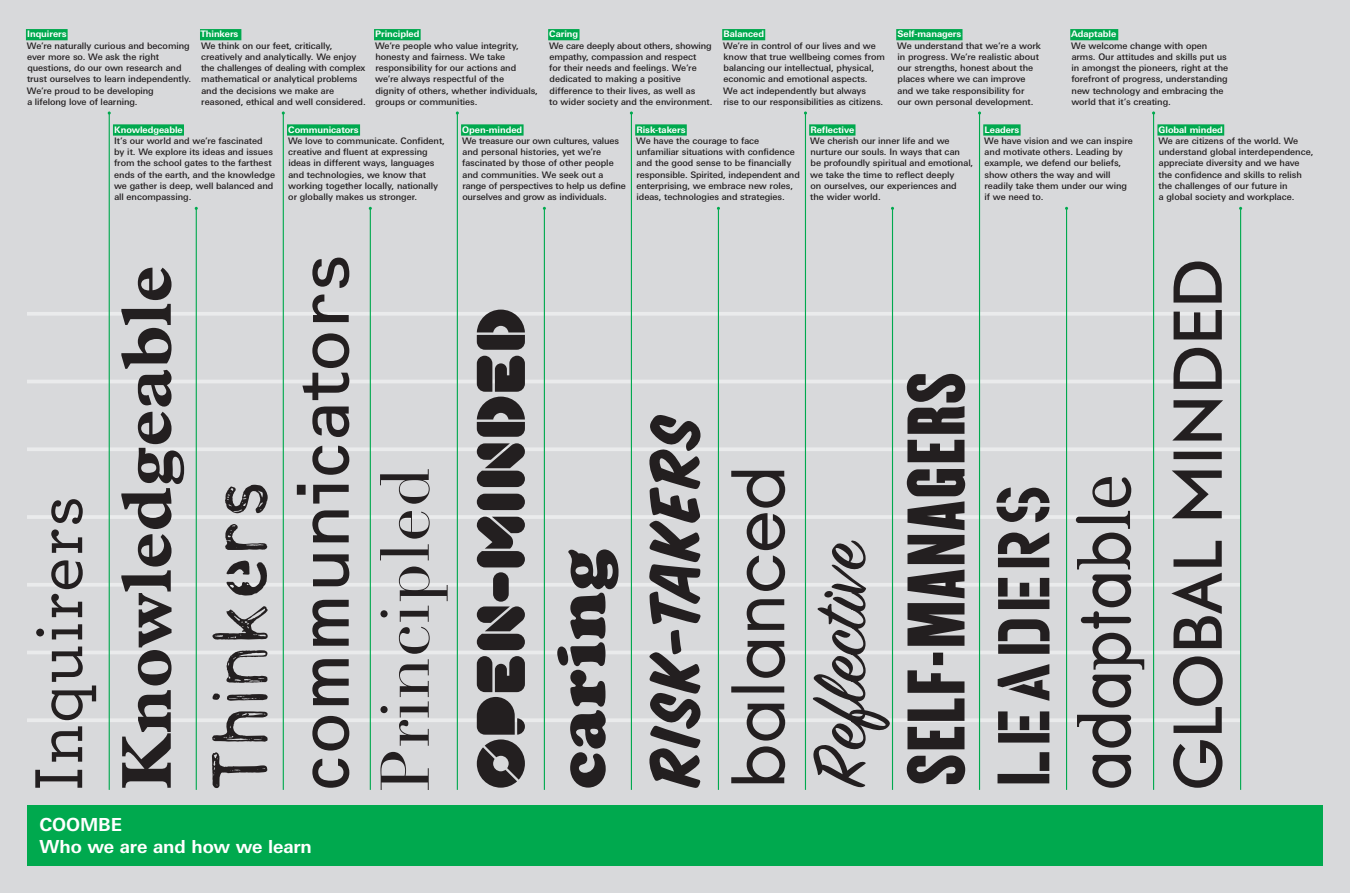
<style>
.page{position:relative;width:1350px;height:893px;background:#d8d9db}
.page>*{position:absolute;margin:0;border:0;box-sizing:border-box;transform-origin:0 0}
.t1{font:700 18px/21px "Linotype Univers Basic";letter-spacing:-.01em;color:#fff}
.t2{font:500 9px/11.2px "Linotype Univers Basic";letter-spacing:-.005em;color:#231f20}
.t3{font:700 9px "Linotype Univers Basic";letter-spacing:-.005em;color:#fff}
</style>
<div class="page">
<div style="left:374px;top:29px;width:47px;height:11px;background:#00a94e"></div>
<div style="left:27px;top:806px;width:1296px;height:60px;background:#00a94e"></div>
<hr style="left:27px;top:312px;width:1214px;height:4px;background:#eaebec">
<hr style="left:27px;top:380px;width:1214px;height:3px;background:#eaebec">
<hr style="left:27px;top:447px;width:1214px;height:4px;background:#eaebec">
<hr style="left:27px;top:515px;width:1214px;height:4px;background:#eaebec">
<hr style="left:27px;top:583px;width:1214px;height:4px;background:#eaebec">
<hr style="left:27px;top:651px;width:1214px;height:3px;background:#eaebec">
<hr style="left:27px;top:718px;width:1214px;height:4px;background:#eaebec">
<svg style="left:35px;top:499px;width:61px;height:289px"></svg>
<svg style="left:121px;top:268px;width:63px;height:520px"></svg>
<svg style="left:212px;top:485px;width:56px;height:303px"></svg>
<svg style="left:380px;top:469px;width:68px;height:321px"></svg>
<svg style="left:477px;top:310px;width:48px;height:478px"></svg>
<svg style="left:557px;top:549px;width:62px;height:239px"></svg>
<svg style="left:649px;top:415px;width:52px;height:373px"></svg>
<svg style="left:731px;top:471px;width:54px;height:312px"></svg>
<svg style="left:813px;top:540px;width:77px;height:248px"></svg>
<svg style="left:907px;top:374px;width:58px;height:410px"></svg>
<svg style="left:997px;top:488px;width:53px;height:295px"></svg>
<svg style="left:1076px;top:477px;width:68px;height:311px"></svg>
<svg style="left:297px;top:258px;width:52px;height:530px"></svg>
<div style="left:26px;top:29px;width:42px;height:11px;background:#00a94e"></div>
<div style="left:200px;top:29px;width:41px;height:11px;background:#00a94e"></div>
<div style="left:548px;top:29px;width:32px;height:11px;background:#00a94e"></div>
<div style="left:722px;top:29px;width:43px;height:11px;background:#00a94e"></div>
<div style="left:896px;top:29px;width:67px;height:11px;background:#00a94e"></div>
<div style="left:113px;top:124px;width:71px;height:12px;background:#00a94e"></div>
<div style="left:287px;top:124px;width:73px;height:12px;background:#00a94e"></div>
<div style="left:461px;top:124px;width:63px;height:12px;background:#00a94e"></div>
<div style="left:635px;top:124px;width:52px;height:12px;background:#00a94e"></div>
<div style="left:809px;top:124px;width:47px;height:12px;background:#00a94e"></div>
<div style="left:983px;top:124px;width:38px;height:12px;background:#00a94e"></div>
<div style="left:1157px;top:124px;width:67px;height:12px;background:#00a94e"></div>
<div style="left:1070px;top:29px;width:48px;height:11px;background:#00a94e"></div>
<hr style="left:109px;top:112px;width:1px;height:678px;background:#00a94e">
<hr style="left:196px;top:208px;width:1px;height:582px;background:#00a94e">
<hr style="left:283px;top:113px;width:1px;height:677px;background:#00a94e">
<hr style="left:370px;top:208px;width:1px;height:582px;background:#00a94e">
<hr style="left:457px;top:113px;width:1px;height:677px;background:#00a94e">
<hr style="left:544px;top:209px;width:1px;height:581px;background:#00a94e">
<hr style="left:631px;top:112px;width:1px;height:678px;background:#00a94e">
<hr style="left:718px;top:209px;width:1px;height:581px;background:#00a94e">
<hr style="left:805px;top:112px;width:1px;height:678px;background:#00a94e">
<hr style="left:892px;top:209px;width:1px;height:581px;background:#00a94e">
<hr style="left:979px;top:112px;width:1px;height:678px;background:#00a94e">
<hr style="left:1153px;top:112px;width:1px;height:678px;background:#00a94e">
<hr style="left:1066px;top:209px;width:1px;height:581px;background:#00a94e">
<hr style="left:1240px;top:209px;width:1px;height:581px;background:#00a94e">
<svg style="left:1171px;top:261px;width:52px;height:527px"></svg>
<p class="t3" style="left:27px;top:29px;width:41px">Inquirers</p>
<p class="t2" style="left:27px;top:40px;width:166px">We’re naturally curious and becoming ever more so. We ask the right questions, do our own research and trust ourselves to learn independently.<br>We’re proud to be developing<br>a lifelong love of learning.</p>
<p class="t3" style="left:200px;top:29px;width:40px">Thinkers</p>
<p class="t2" style="left:201px;top:40px;width:166px">We think on our feet, critically, creatively and analytically. We enjoy the challenges of dealing with complex mathematical or analytical problems and the decisions we make are reasoned, ethical and well considered.</p>
<p class="t3" style="left:375px;top:29px;width:46px">Principled</p>
<p class="t2" style="left:375px;top:40px;width:164px">We’re people who value integrity, honesty and fairness. We take responsibility for our actions and we’re always respectful of the<br>dignity of others, whether individuals, groups or communities.</p>
<p class="t3" style="left:549px;top:29px;width:30px">Caring</p>
<p class="t2" style="left:549px;top:40px;width:165px">We care deeply about others, showing empathy, compassion and respect<br>for their needs and feelings. We’re dedicated to making a positive difference to their lives, as well as<br>to wider society and the environment.</p>
<p class="t3" style="left:723px;top:29px;width:42px">Balanced</p>
<p class="t2" style="left:723px;top:40px;width:163px">We’re in control of our lives and we know that true wellbeing comes from balancing our intellectual, physical, economic and emotional aspects.<br>We act independently but always<br>rise to our responsibilities as citizens.</p>
<p class="t3" style="left:897px;top:29px;width:65px">Self-managers</p>
<p class="t2" style="left:897px;top:40px;width:145px">We understand that we’re a work in progress. We’re realistic about our strengths, honest about the places where we can improve and we take responsibility for<br>our own personal development.</p>
<p class="t3" style="left:1071px;top:29px;width:47px">Adaptable</p>
<p class="t2" style="left:1071px;top:40px;width:158px">We welcome change with open arms. Our attitudes and skills put us in amongst the pioneers, right at the forefront of progress, understanding new technology and embracing the world that it’s creating.</p>
<p class="t3" style="left:114px;top:124px;width:70px">Knowledgeable</p>
<p class="t2" style="left:114px;top:135px;width:163px">It’s our world and we’re fascinated by it. We explore its ideas and issues from the school gates to the farthest ends of the earth, and the knowledge we gather is deep, well balanced and all encompassing.</p>
<p class="t3" style="left:288px;top:124px;width:72px">Communicators</p>
<p class="t2" style="left:288px;top:135px;width:158px">We love to communicate. Confident, creative and fluent at expressing ideas in different ways, languages and technologies, we know that working together locally, nationally or globally makes us stronger.</p>
<p class="t3" style="left:462px;top:124px;width:62px">Open-minded</p>
<p class="t2" style="left:462px;top:135px;width:165px">We treasure our own cultures, values and personal histories, yet we’re fascinated by those of other people and communities. We seek out a range of perspectives to help us define ourselves and grow as individuals.</p>
<p class="t3" style="left:636px;top:124px;width:51px">Risk-takers</p>
<p class="t2" style="left:636px;top:135px;width:165px">We have the courage to face unfamiliar situations with confidence and the good sense to be financially responsible. Spirited, independent and enterprising, we embrace new roles, ideas, technologies and strategies.</p>
<p class="t3" style="left:810px;top:124px;width:45px">Reflective</p>
<p class="t2" style="left:810px;top:135px;width:165px">We cherish our inner life and we nurture our souls. In ways that can<br>be profoundly spiritual and emotional, we take the time to reflect deeply<br>on ourselves, our experiences and<br>the wider world.</p>
<p class="t3" style="left:984px;top:124px;width:36px">Leaders</p>
<p class="t2" style="left:984px;top:135px;width:150px">We have vision and we can inspire and motivate others. Leading by example, we defend our beliefs, show others the way and will readily take them under our wing if we need to.</p>
<p class="t3" style="left:1159px;top:124px;width:66px">Global minded</p>
<p class="t2" style="left:1158px;top:135px;width:156px">We are citizens of the world. We understand global interdependence, appreciate diversity and we have the confidence and skills to relish the challenges of our future in<br>a global society and workplace.</p>
<h1 class="t1" style="left:40px;top:814px;width:274px">COOMBE<br>Who we are and how we learn</h1>
</div>
